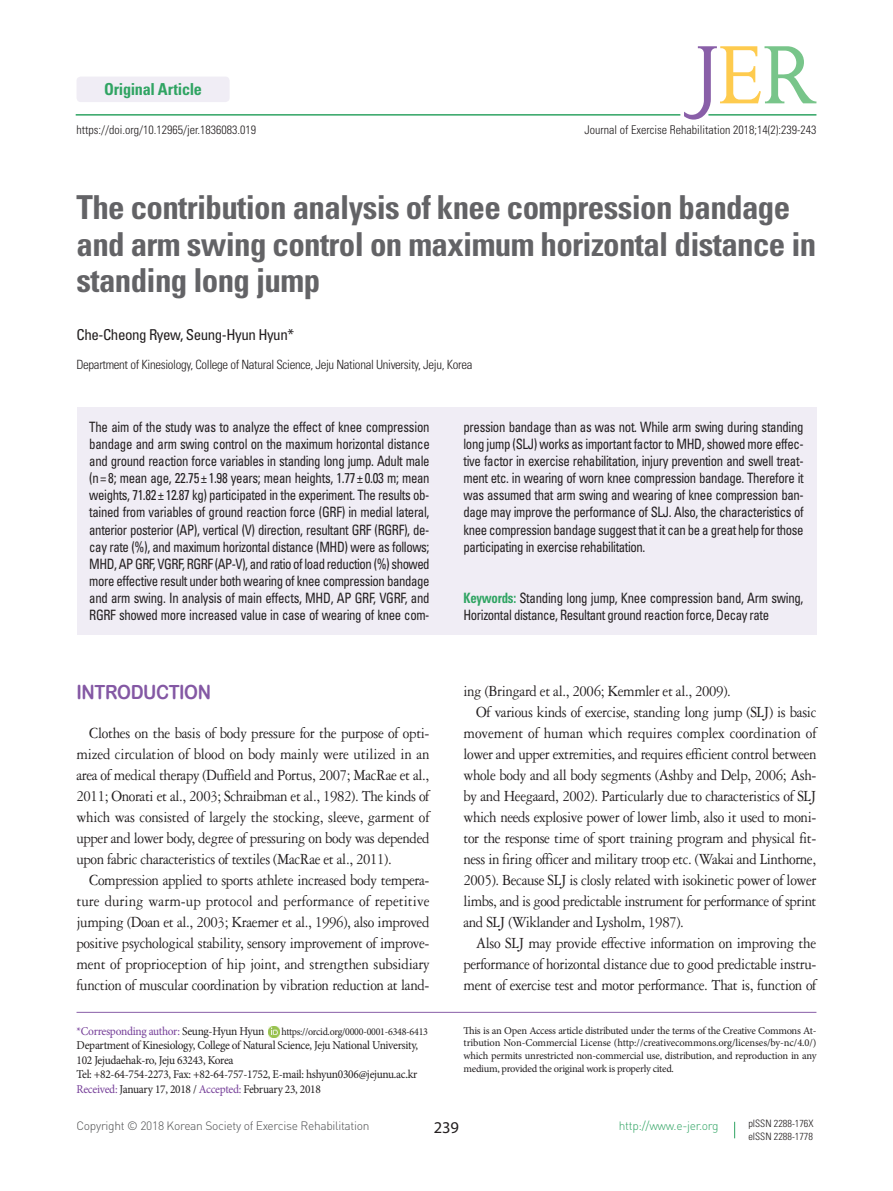
<style>
.page{position:relative;width:893px;height:1191px;background:#fff}
.page>*{position:absolute;margin:0;border:0;box-sizing:border-box;transform-origin:0 0}
.제목{font:700 condensed 33px/36.8px "Univers LT Std";letter-spacing:-.02em;color:#636366}
.본문_대제목{font:19.5px "Arial Rounded MT Bold";letter-spacing:-.025em;color:#8458a4;scale:.9 1}
.본문_영문{font:16.5px/21px "Garamond 3 LT Std";letter-spacing:-.025em;color:#231f20;text-align:justify;scale:.9 1}
.t1{font:700 condensed 16.5px "Univers LT Std";letter-spacing:-.02em;color:#30a463}
.t2{font:16.5px "Myriad Pro";color:#231f20}
.저자{font:condensed 15px "Univers LT Std";letter-spacing:-.03em;color:#231f20}
.t3{font:condensed 14.25px/17.1px "Univers LT Std";letter-spacing:-.03em;color:#231f20;text-align:justify;scale:.9 1}
.저자소속{font:300 condensed 12.75px "Univers LT Std";letter-spacing:-.025em;color:#231f20}
.교신저자{font:12px/14.4px "Minion Pro";letter-spacing:-.025em;color:#231f20;scale:.95 1}
.doi_단락{font:300 condensed 12px "Univers LT Std";color:#231f20}
.t4{font:300 12px "DIN Pro";letter-spacing:-.025em;color:#4b4c4d}
.교신저자-2{font:12px "Minion Pro";letter-spacing:-.025em;color:#753e98;scale:.95 1}
.t5{font:300 12px "DIN Pro";letter-spacing:-.025em;color:#30a463}
.교신저자-3{font:10.5px/12.6px "Minion Pro";letter-spacing:-.025em;color:#231f20;text-align:justify}
.교신저자-4{font:10.5px "Minion Pro";letter-spacing:-.025em;color:#231f20;scale:.95 1}
.t6{font:300 condensed 10.2px "Univers LT Std";color:#231f20}
.s1{font-weight:700;color:#30a463}
.s2{color:#231f20}
.s3{color:#753e98}
</style>
<div class="page">
<hr style="left:77px;top:1012px;width:739px;height:1px;background:#895fa8">
<svg style="left:734px;top:1121px;width:1px;height:17px"></svg>
<svg style="left:269px;top:1026px;width:10px;height:11px"></svg>
<div style="left:77px;top:407px;width:739px;height:228px;background:#f0edf5"></div>
<div style="left:77px;top:77px;width:153px;height:25px;background:#f0edf5;border-radius:4px"></div>
<hr style="left:76px;top:114px;width:604px;height:2px;background:#30a463">
<svg style="left:684px;top:46px;width:132px;height:74px"></svg>
<p class="t1" style="left:104px;top:79px;width:99px">Original Article</p>
<p class="doi_단락" style="left:77px;top:123px;width:181px">https://doi.org/10.12965/jer.1836083.019</p>
<p class="doi_단락" style="left:585px;top:123px;width:233px">Journal of Exercise Rehabilitation 2018;14(2):239-243</p>
<p class="제목" style="left:77px;top:188px;width:741px">The contribution analysis of knee compression bandage and arm swing control on maximum horizontal distance in standing long jump</p>
<p class="저자" style="left:77px;top:325px;width:219px">Che-Cheong Ryew, Seung-Hyun Hyun*</p>
<p class="저자소속" style="left:77px;top:356px;width:397px">Department of Kinesiology, College of Natural Science, Jeju National University, Jeju, Korea</p>
<p class="t3" style="left:89px;top:418px;width:380px">The aim of the study was to analyze the effect of knee compression bandage and arm swing control on the maximum horizontal distance and ground reaction force variables in standing long jump. Adult male (n= 8; mean age, 22.75± 1.98 years; mean heights, 1.77± 0.03 m; mean weights, 71.82± 12.87 kg) participated in the experiment. The results ob&shy;tained from variables of ground reaction force (GRF) in medial lateral, anterior posterior (AP), vertical (V) direction, resultant GRF (RGRF), de&shy;cay rate (%), and maximum horizontal distance (MHD) were as follows; MHD, AP GRF, VGRF, RGRF (AP-V), and ratio of load reduction (%) showed more effective result under both wearing of knee compression bandage and arm swing. In analysis of main effects, MHD, AP GRF, VGRF, and RGRF showed more increased value in case of wearing of knee com-</p>
<p class="t3" style="left:463px;top:418px;width:380px">pression bandage than as was not. While arm swing during standing long jump (SLJ) works as important factor to MHD, showed more effec&shy;tive factor in exercise rehabilitation, injury prevention and swell treat&shy;ment etc. in wearing of worn knee compression bandage. Therefore it was assumed that arm swing and wearing of knee compression ban&shy;dage may improve the performance of SLJ. Also, the characteristics of knee compression bandage suggest that it can be a great help for those participating in exercise rehabilitation.</p>
<p class="t3" style="left:463px;top:589px;width:379px"><span class="s1">Keywords:</span> Standing long jump, Knee compression band, Arm swing,<br>Horizontal distance, Resultant ground reaction force, Decay rate</p>
<p class="본문_대제목" style="left:77px;top:680px;width:151px">INTRODUCTION</p>
<p class="본문_영문" style="left:77px;top:722px;width:394px;text-indent:13px">Clothes on the basis of body pressure for the purpose of opti&shy;mized circulation of blood on body mainly were utilized in an area of medical therapy (Duffield and Portus, 2007; MacRae et al., 2011; Onorati et al., 2003; Schraibman et al., 1982). The kinds of which was consisted of largely the stocking, sleeve, garment of upper and lower body, degree of pressuring on body was depended upon fabric characteristics of textiles (MacRae et al., 2011).</p>
<p class="본문_영문" style="left:77px;top:869px;width:394px;text-indent:13px">Compression applied to sports athlete increased body tempera&shy;ture during warm-up protocol and performance of repetitive jumping (Doan et al., 2003; Kraemer et al., 1996), also improved positive psychological stability, sensory improvement of improve&shy;ment of proprioception of hip joint, and strengthen subsidiary function of muscular coordination by vibration reduction at land-</p>
<p class="교신저자-2" style="left:77px;top:1023px;width:199px">*Corresponding author: <span class="s2">Seung-Hyun Hyun</span></p>
<p class="교신저자-4" style="left:281px;top:1024px;width:156px">https://orcid.org/0000-0001-6348-6413</p>
<p class="교신저자" style="left:77px;top:1038px;width:361px">Department of Kinesiology, College of Natural Science, Jeju National University,<br>102 Jejudaehak-ro, Jeju 63243, Korea</p>
<p class="교신저자" style="left:77px;top:1067px;width:360px">Tel: +82-64-754-2273, Fax: +82-64-757-1752, E-mail: hshyun0306@jejunu.ac.kr</p>
<p class="교신저자" style="left:77px;top:1081px;width:259px"><span class="s3">Received:</span> January 17, 2018 / <span class="s3">Accepted:</span> February 23, 2018</p>
<p class="본문_영문" style="left:463px;top:680px;width:298px">ing (Bringard et al., 2006; Kemmler et al., 2009).</p>
<p class="본문_영문" style="left:463px;top:701px;width:394px;text-indent:13px">Of various kinds of exercise, standing long jump (SLJ) is basic movement of human which requires complex coordination of lower and upper extremities, and requires efficient control between whole body and all body segments (Ashby and Delp, 2006; Ash&shy;by and Heegaard, 2002). Particularly due to characteristics of SLJ which needs explosive power of lower limb, also it used to moni&shy;tor the response time of sport training program and physical fit&shy;ness in firing officer and military troop etc. (Wakai and Linthorne, 2005). Because SLJ is closly related with isokinetic power of lower limbs, and is good predictable instrument for performance of sprint and SLJ (Wiklander and Lysholm, 1987).</p>
<p class="본문_영문" style="left:463px;top:932px;width:394px;text-indent:13px">Also SLJ may provide effective information on improving the performance of horizontal distance due to good predictable instru&shy;ment of exercise test and motor performance. That is, function of</p>
<p class="교신저자-3" style="left:463px;top:1024px;width:355px">This is an Open Access article distributed under the terms of the Creative Commons At&shy;tribution Non-Commercial License (http://creativecommons.org/licenses/by-nc/4.0/) which permits unrestricted non-commercial use, distribution, and reproduction in any medium, provided the original work is properly cited.</p>
<p class="t4" style="left:77px;top:1118px;width:295px">Copyright © 2018 Korean Society of Exercise Rehabilitation</p>
<p class="t5" style="left:619px;top:1118px;width:101px">http://www.e-jer.org</p>
<p class="t6" style="left:748px;top:1117px;width:67px">pISSN 2288-176X</p>
<p class="t6" style="left:748px;top:1129px;width:66px">eISSN 2288-1778</p>
<p class="t2" style="left:434px;top:1116px;width:27px">239</p>
</div>
